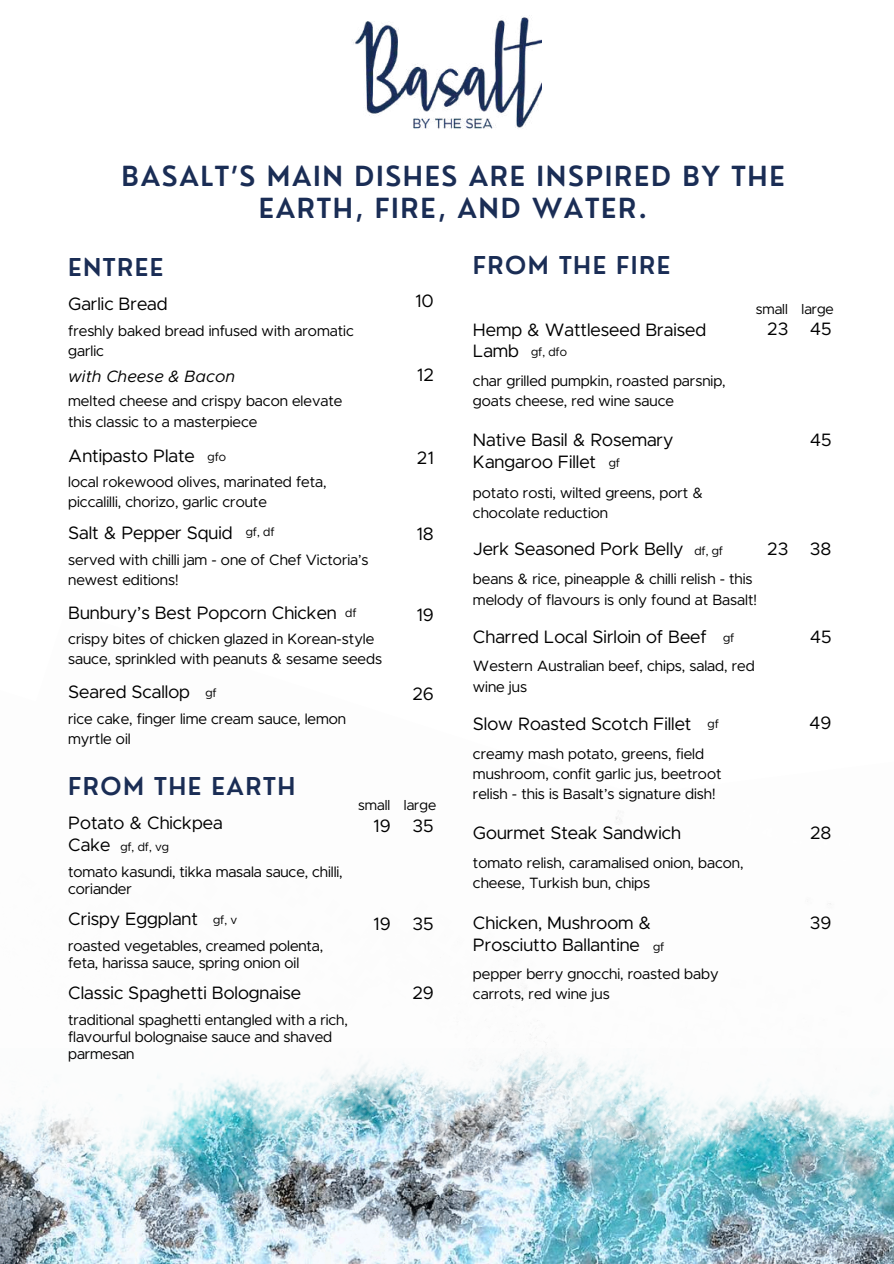
<style>
.page{position:relative;width:894px;height:1264px;background:#fff}
.page>*{position:absolute;margin:0;border:0;box-sizing:border-box;transform-origin:0 0}
.t1{font:600 27px/31.5px "Nourd";letter-spacing:.06em;color:#1a2d55;text-align:center}
.t2{font:600 24px "Nourd";letter-spacing:.06em;color:#1a2d55}
.t3{font:18px/21.3px "Metropolis";color:#000}
.t4{font:italic 16.5px "Metropolis";color:#000}
.t5{font:15px/20.2px "Metropolis";color:#000}
.t6{font:14.4px "Metropolis";color:#000}
.t7{font:12px "Metropolis";color:#000}
.s1{font-size:12px}
.s2{font-size:18px}
</style>
<div class="page">
<img style="left:0;top:810px;width:893px;height:453px">
<img style="left:352px;top:15px;width:189px;height:114px">
<h1 class="t1" style="left:121px;top:160px;width:664px">BASALT’S MAIN DISHES ARE INSPIRED BY THE<br>EARTH, FIRE, AND WATER.</h1>
<h2 class="t2" style="left:68px;top:252px;width:97px">ENTREE</h2>
<p class="t3" style="left:68px;top:294px;width:101px">Garlic Bread</p>
<p class="t3" style="left:415px;top:291px;width:20px">10</p>
<p class="t5" style="left:68px;top:321px;width:287px">freshly baked bread infused with aromatic garlic</p>
<p class="t5" style="left:68px;top:392px;width:275px">melted cheese and crispy bacon elevate this classic to a masterpiece</p>
<p class="t7" style="left:207px;top:451px;width:20px">gfo</p>
<p class="t4" style="left:68px;top:369px;width:168px">with Cheese &amp; Bacon</p>
<p class="t3" style="left:417px;top:364px;width:18px">12</p>
<p class="t3" style="left:68px;top:446px;width:128px">Antipasto Plate</p>
<p class="t3" style="left:417px;top:448px;width:18px">21</p>
<p class="t5" style="left:68px;top:472px;width:260px">local rokewood olives, marinated feta, piccalilli, chorizo, garlic croute</p>
<h2 class="t2" style="left:473px;top:250px;width:199px">FROM THE FIRE</h2>
<p class="t3" style="left:473px;top:320px;width:235px">Hemp &amp; Wattleseed Braised<br>Lamb</p>
<p class="t5" style="left:473px;top:371px;width:254px">char grilled pumpkin, roasted parsnip, goats cheese, red wine sauce</p>
<p class="t7" style="left:531px;top:347px;width:37px">gf, dfo</p>
<p class="t3" style="left:473px;top:430px;width:202px">Native Basil &amp; Rosemary<br>Kangaroo Fillet</p>
<p class="t5" style="left:473px;top:483px;width:231px">potato rosti, wilted greens, port &amp; chocolate reduction</p>
<p class="t7" style="left:608px;top:457px;width:13px">gf</p>
<p class="t6" style="left:755px;top:302px;width:33px">small</p>
<p class="t3" style="left:767px;top:319px;width:23px">23</p>
<p class="t6" style="left:801px;top:302px;width:34px">large</p>
<p class="t3" style="left:809px;top:319px;width:23px">45</p>
<p class="t3" style="left:809px;top:430px;width:23px">45</p>
<p class="t3" style="left:68px;top:523px;width:166px">Salt &amp; Pepper Squid</p>
<p class="t5" style="left:68px;top:550px;width:302px">served with chilli jam - one of Chef Victoria’s newest editions!</p>
<p class="t7" style="left:246px;top:526px;width:30px">gf, df</p>
<p class="t3" style="left:416px;top:524px;width:19px">18</p>
<p class="t3" style="left:68px;top:603px;width:290px">Bunbury’s Best Popcorn Chicken <span class="s1">df</span></p>
<p class="t3" style="left:416px;top:604px;width:19px">19</p>
<p class="t5" style="left:68px;top:629px;width:315px">crispy bites of chicken glazed in Korean-style sauce, sprinkled with peanuts &amp; sesame seeds</p>
<p class="t3" style="left:68px;top:682px;width:150px">Seared Scallop <span class="s1">gf</span></p>
<p class="t5" style="left:68px;top:709px;width:279px">rice cake, finger lime cream sauce, lemon myrtle oil</p>
<h2 class="t2" style="left:68px;top:771px;width:228px">FROM THE EARTH</h2>
<p class="t3" style="left:68px;top:813px;width:156px">Potato &amp; Chickpea</p>
<p class="t7" style="left:68px;top:841px;width:102px"><span class="s2">Cake</span> gf, df, vg</p>
<p class="t5" style="left:68px;top:863px;width:276px;line-height:16.8px">tomato kasundi, tikka masala sauce, chilli, coriander</p>
<p class="t6" style="left:358px;top:798px;width:33px">small</p>
<p class="t3" style="left:373px;top:815px;width:19px">19</p>
<p class="t3" style="left:412px;top:684px;width:23px">26</p>
<p class="t6" style="left:404px;top:798px;width:34px">large</p>
<p class="t3" style="left:412px;top:815px;width:23px">35</p>
<p class="t3" style="left:68px;top:909px;width:131px">Crispy Eggplant</p>
<p class="t3" style="left:412px;top:913px;width:23px">35</p>
<p class="t7" style="left:213px;top:914px;width:26px">gf, v</p>
<p class="t3" style="left:373px;top:913px;width:19px">19</p>
<p class="t5" style="left:68px;top:938px;width:256px;line-height:16.8px">roasted vegetables, creamed polenta, feta, harissa sauce, spring onion oil</p>
<p class="t3" style="left:68px;top:983px;width:234px">Classic Spaghetti Bolognaise</p>
<p class="t3" style="left:412px;top:983px;width:23px">29</p>
<p class="t5" style="left:68px;top:1012px;width:281px;line-height:16.8px">traditional spaghetti entangled with a rich, flavourful bolognaise sauce and shaved parmesan</p>
<p class="t7" style="left:694px;top:545px;width:30px">df, gf</p>
<p class="t3" style="left:767px;top:539px;width:66px">23 38</p>
<p class="t3" style="left:473px;top:539px;width:212px">Jerk Seasoned Pork Belly</p>
<p class="t5" style="left:473px;top:570px;width:285px">beans &amp; rice, pineapple &amp; chilli relish - this melody of flavours is only found at Basalt!</p>
<p class="t3" style="left:473px;top:626px;width:235px">Charred Local Sirloin of Beef</p>
<p class="t5" style="left:473px;top:656px;width:283px">Western Australian beef, chips, salad, red wine jus</p>
<p class="t7" style="left:723px;top:632px;width:13px">gf</p>
<p class="t3" style="left:809px;top:626px;width:23px">45</p>
<p class="t3" style="left:473px;top:713px;width:220px">Slow Roasted Scotch Fillet</p>
<p class="t5" style="left:473px;top:744px;width:250px">creamy mash potato, greens, field mushroom, confit garlic jus, beetroot relish - this is Basalt’s signature dish!</p>
<p class="t7" style="left:707px;top:718px;width:13px">gf</p>
<p class="t3" style="left:809px;top:713px;width:24px">49</p>
<p class="t3" style="left:473px;top:823px;width:209px">Gourmet Steak Sandwich</p>
<p class="t5" style="left:473px;top:853px;width:272px">tomato relish, caramalised onion, bacon, cheese, Turkish bun, chips</p>
<p class="t3" style="left:473px;top:913px;width:180px">Chicken, Mushroom &amp;<br>Prosciutto Ballantine</p>
<p class="t5" style="left:473px;top:964px;width:247px">pepper berry gnocchi, roasted baby carrots, red wine jus</p>
<p class="t7" style="left:653px;top:940px;width:13px">gf</p>
<p class="t3" style="left:810px;top:822px;width:23px">28</p>
<p class="t3" style="left:809px;top:913px;width:23px">39</p>
</div>
